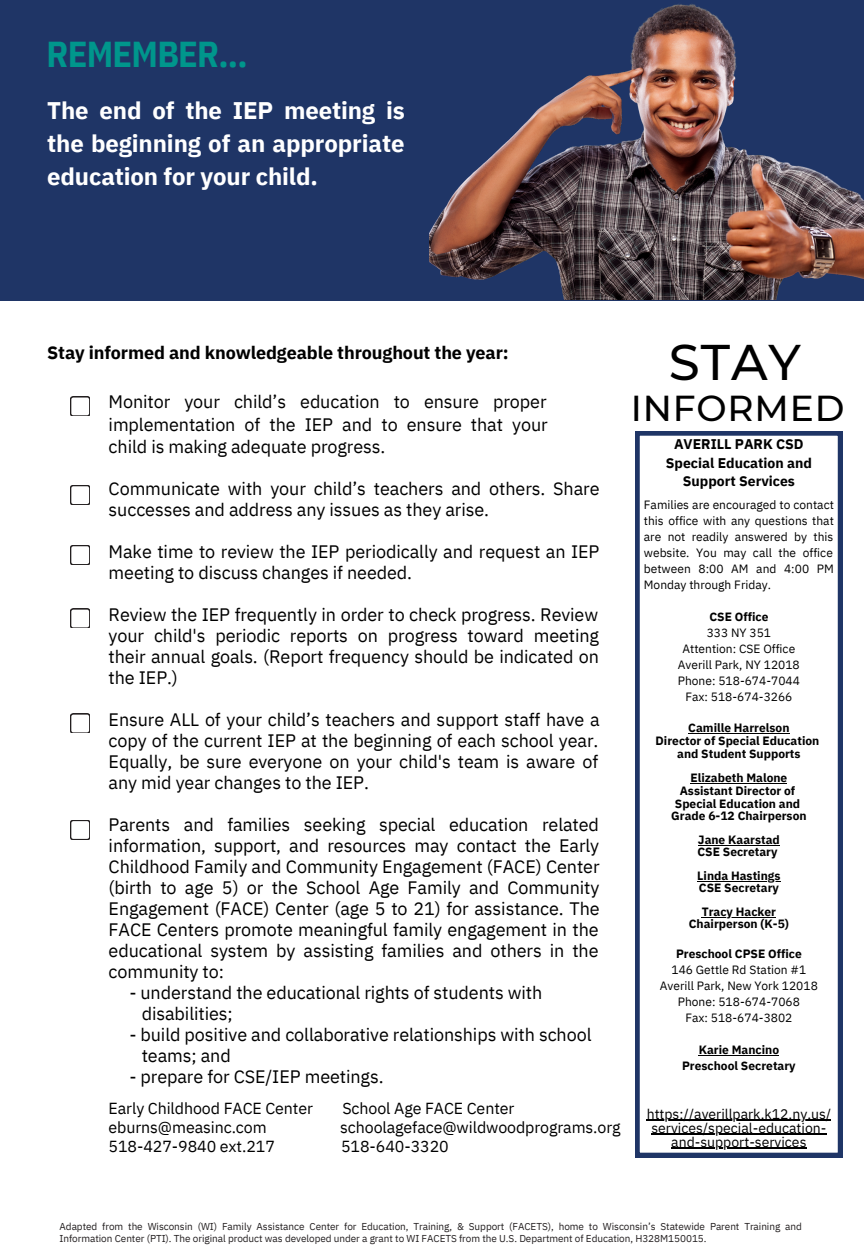
<style>
.page{position:relative;width:864px;height:1260px;background:#fff}
.page>*{position:absolute;margin:0;border:0;box-sizing:border-box;transform-origin:0 0}
.t1{font:500 50px "Montserrat";color:#000}
.t2{font:700 36px "IBM Plex Sans Cond";letter-spacing:-.02em;color:#00968c}
.t3{font:500 36px "Montserrat";letter-spacing:.025em;color:#000}
.t4{font:700 24px/33px "IBM Plex Sans";letter-spacing:-.005em;color:#fff;text-align:justify}
.t5{font:18px/21px "IBM Plex Sans";letter-spacing:-.005em;color:#000;text-align:justify}
.t6{font:700 18px "IBM Plex Sans";letter-spacing:-.005em;color:#000}
.t7{font:16px "IBM Plex Sans";letter-spacing:-.005em;color:#000}
.t8{font:14px/14px "IBM Plex Sans";color:#000;text-align:center}
.t9{font:700 14px/18.6px "IBM Plex Sans";color:#000;text-align:center}
.t10{font:12px/16px "IBM Plex Sans";color:#000;text-align:center}
.t11{font:700 12px/12.6px "IBM Plex Sans";color:#000;text-align:center}
.t12{font:10px/11.6px "IBM Plex Sans";letter-spacing:-.005em;color:#231f20}
</style>
<div class="page">
<div style="left:0;top:0;width:864px;height:301px;background:#1f3566"></div>
<img style="left:429px;top:4px;width:435px;height:296px">
<svg style="left:70px;top:396px;width:20px;height:20px"></svg>
<svg style="left:70px;top:485px;width:20px;height:20px"></svg>
<svg style="left:70px;top:545px;width:20px;height:20px"></svg>
<svg style="left:70px;top:608px;width:20px;height:20px"></svg>
<svg style="left:70px;top:713px;width:20px;height:20px"></svg>
<svg style="left:70px;top:820px;width:20px;height:20px"></svg>
<svg style="left:635px;top:431px;width:207px;height:726px"></svg>
<hr style="left:647px;top:1120px;width:184px;height:1px;background:#000">
<hr style="left:651px;top:1134px;width:175px;height:1px;background:#000">
<hr style="left:671px;top:1148px;width:135px;height:1px;background:#000">
<hr style="left:688px;top:733px;width:102px;height:1px;background:#000">
<hr style="left:690px;top:783px;width:97px;height:1px;background:#000">
<hr style="left:698px;top:845px;width:82px;height:1px;background:#000">
<hr style="left:697px;top:881px;width:84px;height:1px;background:#000">
<hr style="left:702px;top:917px;width:74px;height:1px;background:#000">
<hr style="left:699px;top:1055px;width:80px;height:1px;background:#000">
<h2 class="t2" style="left:47px;top:30px;width:202px">REMEMBER...</h2>
<h3 class="t4" style="left:47px;top:94px;width:359px">The end of the IEP meeting is the beginning of an appropriate education for your child.</h3>
<p class="t6" style="left:47px;top:341px;width:463px">Stay informed and knowledgeable throughout the year:</p>
<p class="t5" style="left:109px;top:390px;width:441px;line-height:22.4px">Monitor your child’s education to ensure proper implementation of the IEP and to ensure that your child is making adequate progress.</p>
<p class="t5" style="left:109px;top:478px;width:493px">Communicate with your child’s teachers and others. Share successes and address any issues as they arise.</p>
<p class="t5" style="left:109px;top:541px;width:492px">Make time to review the IEP periodically and request an IEP meeting to discuss changes if needed.</p>
<p class="t5" style="left:109px;top:604px;width:492px">Review the IEP frequently in order to check progress. Review your child's periodic reports on progress toward meeting their annual goals. (Report frequency should be indicated on the IEP.)</p>
<p class="t5" style="left:109px;top:709px;width:493px">Ensure ALL of your child’s teachers and support staff have a copy of the current IEP at the beginning of each school year.<br>Equally, be sure everyone on your child's team is aware of any mid year changes to the IEP.</p>
<p class="t5" style="left:109px;top:814px;width:493px">Parents and families seeking special education related information, support, and resources may contact the Early Childhood Family and Community Engagement (FACE) Center (birth to age 5) or the School Age Family and Community Engagement (FACE) Center (age 5 to 21) for assistance. The FACE Centers promote meaningful family engagement in the educational system by assisting families and others in the community to:</p>
<p class="t5" style="left:142px;top:982px;width:402px;text-indent:-12px">- understand the educational rights of students with disabilities;</p>
<p class="t5" style="left:142px;top:1024px;width:451px;text-indent:-12px">- build positive and collaborative relationships with school teams; and</p>
<p class="t5" style="left:129px;top:1066px;width:256px">- prepare for CSE/IEP meetings.</p>
<p class="t7" style="left:109px;top:1098px;width:206px">Early Childhood FACE Center</p>
<p class="t7" style="left:342px;top:1098px;width:174px">School Age FACE Center</p>
<p class="t7" style="left:109px;top:1117px;width:160px">eburns@measinc.com</p>
<p class="t7" style="left:340px;top:1117px;width:282px">schoolageface@wildwoodprograms.org</p>
<p class="t7" style="left:109px;top:1135px;width:168px">518-427-9840 ext.217</p>
<p class="t7" style="left:341px;top:1135px;width:109px">518-640-3320</p>
<h1 class="t1" style="left:669px;top:331px;width:134px">STAY</h1>
<h2 class="t3" style="left:631px;top:386px;width:215px">INFORMED</h2>
<p class="t9" style="left:666px;top:434px;width:148px">AVERILL PARK CSD<br>Special Education and<br>Support Services</p>
<p class="t10" style="left:644px;top:496px;width:192px;text-align:justify">Families are encouraged to contact this office with any questions that are not readily answered by this website. You may call the office between 8:00 AM and 4:00 PM Monday through Friday.</p>
<p class="t11" style="left:709px;top:610px;width:61px">CSE Office</p>
<p class="t10" style="left:678px;top:624px;width:124px">333 NY 351<br>Attention: CSE Office<br>Averill Park, NY 12018<br>Phone: 518-674-7044<br>Fax: 518-674-3266</p>
<p class="t11" style="left:656px;top:721px;width:165px">Camille Harrelson<br>Director of Special Education and Student Supports</p>
<p class="t11" style="left:671px;top:771px;width:137px">Elizabeth Malone<br>Assistant Director of<br>Special Education and<br>Grade 6-12 Chairperson</p>
<p class="t11" style="left:697px;top:833px;width:84px;line-height:12px;text-align:left">Jane Kaarstad<br>CSE Secretary</p>
<p class="t11" style="left:697px;top:869px;width:85px;line-height:12px;text-align:left">Linda Hastings<br>CSE Secretary</p>
<p class="t11" style="left:689px;top:905px;width:102px;line-height:12px">Tracy Hacker<br>Chairperson (K-5)</p>
<p class="t11" style="left:676px;top:947px;width:127px">Preschool CPSE Office</p>
<p class="t10" style="left:660px;top:961px;width:159px">146 Gettle Rd Station #1<br>Averill Park, New York 12018<br>Phone: 518-674-7068<br>Fax: 518-674-3802</p>
<p class="t11" style="left:682px;top:1041px;width:115px;line-height:16px">Karie Mancino<br>Preschool Secretary</p>
<p class="t8" style="left:647px;top:1106px;width:186px">https://averillpark.k12.ny.us/ services/special-education&shy;and-support-services</p>
<p class="t12" style="left:60px;top:1220px;width:744px">Adapted from the Wisconsin (WI) Family Assistance Center for Education, Training, &amp; Support (FACETS), home to Wisconsin’s Statewide Parent Training and<br>Information Center (PTI). The original product was developed under a grant to WI FACETS from the U.S. Department of Education, H328M150015.</p>
</div>
